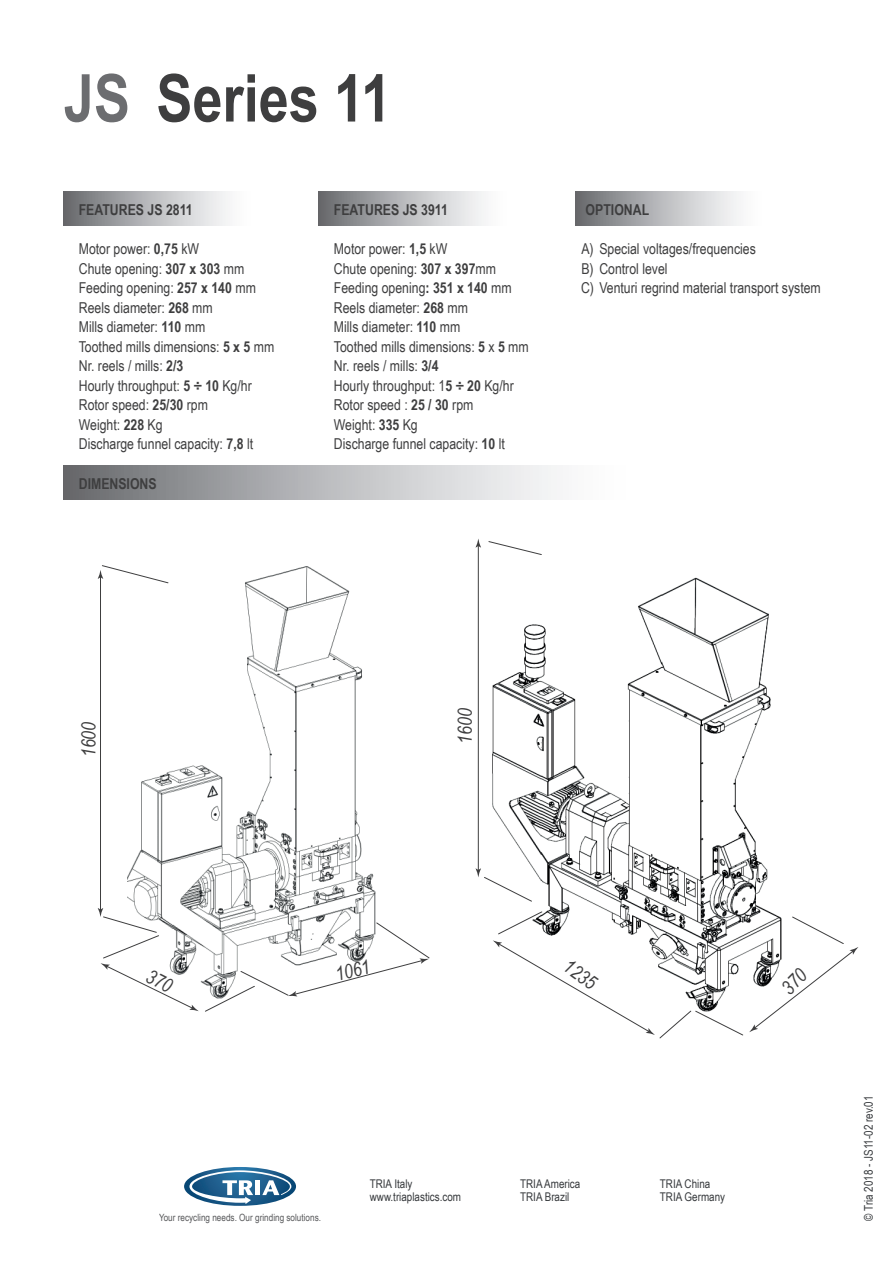
<style>
.page{position:relative;width:893px;height:1263px;background:#fff}
.page>*{position:absolute;margin:0;border:0;box-sizing:border-box;transform-origin:0 0}
.t1{font:700 66px "Arial Narrow";color:#3e3e3f}
.t2{font:italic 19.35px "Arial Narrow";letter-spacing:-.01em;color:#3e3e3f}
.t3{font:15px/19.5px "Arial Narrow";color:#3e3e3f}
.t4{font:700 15px "Arial Narrow";color:#3e3e3f}
.t5{font:12px/13.5px "Arial Narrow";color:#36393c}
.t6{font:10.05px "Arial Narrow";color:#57585a}
.s1{color:#6c6d70}
.s2{font-weight:700}
</style>
<div class="page">
<img style="left:127px;top:566px;width:249px;height:342px">
<img style="left:492px;top:577px;width:279px;height:334px">
<svg style="left:575px;top:192px;width:164px;height:34px;background:#b3b4b6"></svg>
<svg style="left:64px;top:192px;width:255px;height:34px"></svg>
<svg style="left:184px;top:1167px;width:112px;height:39px"></svg>
<svg style="left:64px;top:466px;width:493px;height:34px;background:#b3b4b6"></svg>
<svg style="left:319px;top:192px;width:165px;height:34px;background:#b3b4b7"></svg>
<hr style="left:100px;top:576px;width:1px;height:335px;background:#3e3e3f">
<svg style="left:98px;top:565px;width:71px;height:19px"></svg>
<hr style="left:478px;top:545px;width:1px;height:326px;background:#3e3e3f">
<svg style="left:476px;top:539px;width:5px;height:9px"></svg>
<svg style="left:488px;top:541px;width:54px;height:14px"></svg>
<svg style="left:476px;top:868px;width:56px;height:34px"></svg>
<svg style="left:98px;top:908px;width:332px;height:104px"></svg>
<svg style="left:493px;top:911px;width:365px;height:128px"></svg>
<h1 class="t1" style="left:64px;top:48px;width:329px"><span class="s1">JS</span> Series 11</h1>
<p class="t4" style="left:79px;top:198px;width:115px">FEATURES JS 2811</p>
<p class="t3" style="left:79px;top:238px;width:197px">Motor power: <span class="s2">0,75</span> kW<br>Chute opening: <span class="s2">307 x 303</span> mm<br>Feeding opening: <span class="s2">257 x 140</span> mm<br>Reels diameter: <span class="s2">268</span> mm<br>Mills diameter: <span class="s2">110</span> mm<br>Toothed mills dimensions: <span class="s2">5 x 5</span> mm<br>Nr. reels / mills: <span class="s2">2/3<br></span>Hourly throughput: <span class="s2">5 ÷ 10</span> Kg/hr<br>Rotor speed: <span class="s2">25/30</span> rpm<br>Weight: <span class="s2">228</span> Kg<br>Discharge funnel capacity: <span class="s2">7,8</span> lt</p>
<p class="t4" style="left:79px;top:472px;width:79px">DIMENSIONS</p>
<p class="t4" style="left:334px;top:198px;width:115px">FEATURES JS 3911</p>
<p class="t3" style="left:334px;top:238px;width:196px">Motor power: <span class="s2">1,5</span> kW<br>Chute opening: <span class="s2">307 x 397</span>mm<br>Feeding opening<span class="s2">: 351 x 140</span> mm<br>Reels diameter: <span class="s2">268</span> mm<br>Mills diameter: <span class="s2">110</span> mm<br>Toothed mills dimensions: <span class="s2">5</span> x <span class="s2">5</span> mm<br>Nr. reels / mills: <span class="s2">3/4<br></span>Hourly throughput: 1<span class="s2">5 ÷ 20</span> Kg/hr<br>Rotor speed : <span class="s2">25 / 30</span> rpm<br>Weight: <span class="s2">335</span> Kg<br>Discharge funnel capacity: <span class="s2">10</span> lt</p>
<p class="t4" style="left:586px;top:198px;width:65px">OPTIONAL</p>
<p class="t3" style="left:581px;top:238px;width:241px">A) Special voltages/frequencies<br>B) Control level<br>C) Venturi regrind material transport system</p>
<p class="t2" style="left:75px;top:757px;width:37px;rotate:-90deg">1600</p>
<p class="t2" style="left:452px;top:744px;width:37px;rotate:-90deg">1600</p>
<p class="t2" style="left:332px;top:962px;width:37px;rotate:-14deg">1061</p>
<p class="t2" style="left:574px;top:953px;width:37px;rotate:36deg">1235</p>
<p class="t6" style="left:159px;top:1210px;width:164px">Your recycling needs. Our grinding solutions.</p>
<p class="t5" style="left:370px;top:1176px;width:93px">TRIA Italy www.triaplastics.com</p>
<p class="t5" style="left:520px;top:1176px;width:62px">TRIA America<br>TRIA Brazil</p>
<p class="t5" style="left:660px;top:1176px;width:67px">TRIA China<br>TRIA Germany</p>
<p class="t5" style="left:861px;top:1221px;width:127px;rotate:-90deg">© Tria 2018 - JS11-02 rev.01</p>
</div>
